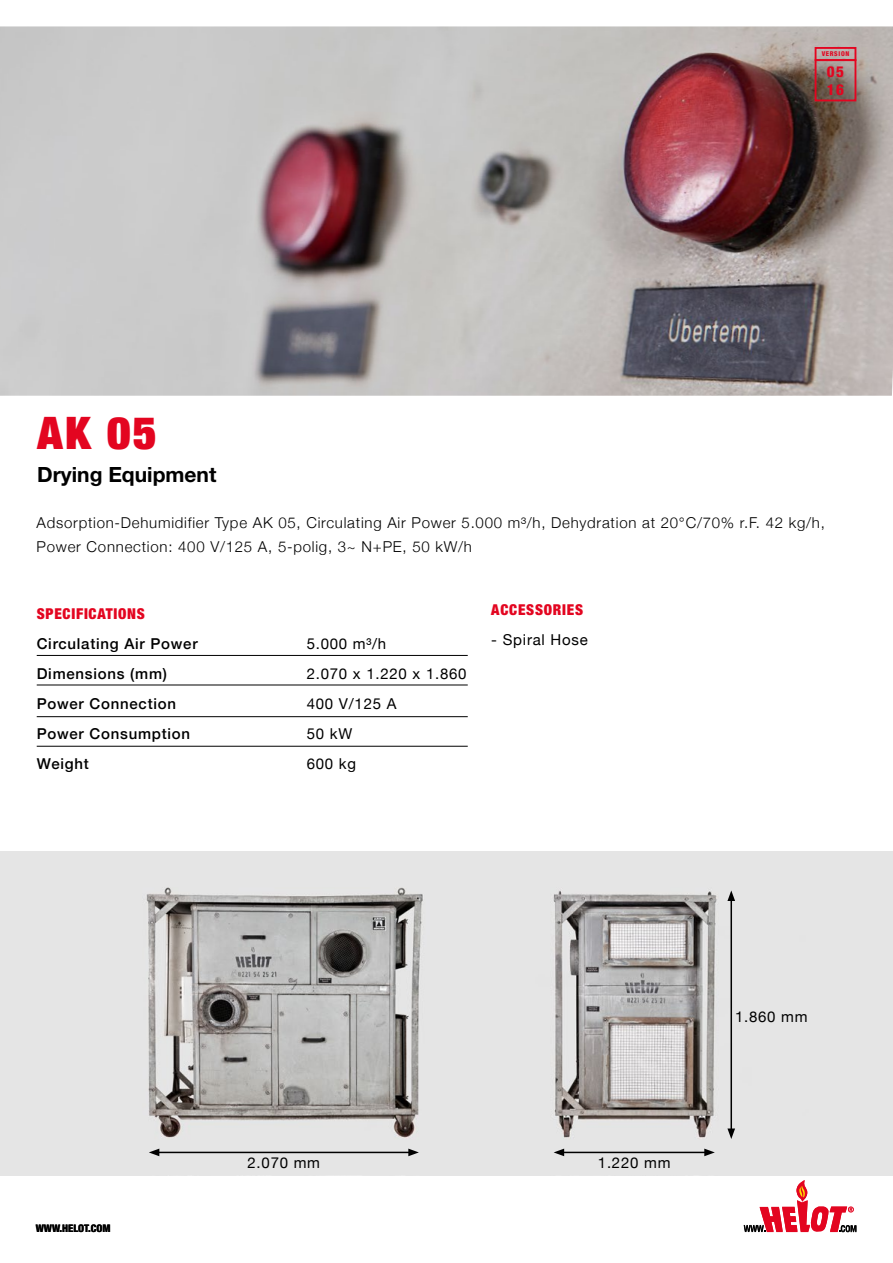
<style>
.page{position:relative;width:893px;height:1263px;background:#fff}
.page>*{position:absolute;margin:0;border:0;box-sizing:border-box;transform-origin:0 0}
.t1{font:900 condensed 45px "Helvetica Neue LT Std";color:#e30520}
.t2{font:700 21px "Helvetica Neue LT Std";color:#000}
.t3{font:800 condensed 15.15px/18px "Helvetica Neue LT Std";color:#e30520}
.t4{font:300 15px/24px "Helvetica Neue";letter-spacing:.05em;color:#000}
.t5{font:15px "Helvetica Neue";letter-spacing:.05em;color:#000}
.t6{font:500 15px "Helvetica Neue";letter-spacing:.05em;color:#000}
.t7{font:900 condensed 15px "Helvetica Neue LT Std";letter-spacing:.05em;color:#e30520}
.t8{font:800 condensed 10.5px "Helvetica Neue LT Std";color:#000}
.t9{font:800 condensed 6.6px "Helvetica Neue LT Std";letter-spacing:.1em;color:#e30520}
</style>
<div class="page">
<img style="left:0;top:26px;width:893px;height:370px">
<img style="left:0;top:851px;width:893px;height:325px">
<hr style="left:157px;top:1152px;width:254px;height:1px;background:#000">
<svg style="left:149px;top:1148px;width:10px;height:8px"></svg>
<svg style="left:408px;top:1148px;width:11px;height:8px"></svg>
<hr style="left:562px;top:1152px;width:145px;height:1px;background:#000">
<svg style="left:554px;top:1148px;width:10px;height:8px"></svg>
<svg style="left:704px;top:1148px;width:11px;height:8px"></svg>
<hr style="left:730px;top:899px;width:2px;height:232px;background:#000">
<svg style="left:727px;top:1128px;width:8px;height:11px"></svg>
<svg style="left:727px;top:890px;width:8px;height:11px"></svg>
<hr style="left:37px;top:655px;width:431px;height:1px;background:#000">
<hr style="left:37px;top:685px;width:431px;height:1px;background:#000">
<hr style="left:37px;top:716px;width:431px;height:1px;background:#000">
<hr style="left:37px;top:746px;width:431px;height:1px;background:#000">
<svg style="left:744px;top:1180px;width:112px;height:53px"></svg>
<div style="left:815px;top:47px;width:41px;height:14px;border:2px solid #e30520"></div>
<div style="left:815px;top:59px;width:41px;height:42px;border:2px solid #e30520"></div>
<h1 class="t1" style="left:37px;top:404px;width:121px">AK 05</h1>
<h2 class="t2" style="left:37px;top:462px;width:181px">Drying Equipment</h2>
<p class="t9" style="left:822px;top:50px;width:29px">VERSION</p>
<p class="t3" style="left:827px;top:62px;width:19px">05<br>16</p>
<p class="t4" style="left:37px;top:510px;width:790px">Adsorption-Dehumidifier Type AK 05, Circulating Air Power 5.000 m³/h, Dehydration at 20°C/70% r.F. 42 kg/h,<br>Power Connection: 400 V/125 A, 5-polig, 3~ N+PE, 50 kW/h</p>
<p class="t7" style="left:37px;top:604px;width:110px">SPECIFICATIONS</p>
<p class="t6" style="left:37px;top:632px;width:162px">Circulating Air Power</p>
<p class="t5" style="left:307px;top:633px;width:81px">5.000 m³/h</p>
<p class="t6" style="left:37px;top:662px;width:132px">Dimensions (mm)</p>
<p class="t5" style="left:307px;top:663px;width:161px">2.070 x 1.220 x 1.860</p>
<p class="t6" style="left:37px;top:692px;width:141px">Power Connection</p>
<p class="t5" style="left:307px;top:693px;width:91px">400 V/125 A</p>
<p class="t6" style="left:37px;top:722px;width:155px">Power Consumption</p>
<p class="t5" style="left:307px;top:723px;width:47px">50 kW</p>
<p class="t6" style="left:37px;top:752px;width:54px">Weight</p>
<p class="t5" style="left:307px;top:753px;width:51px">600 kg</p>
<p class="t7" style="left:491px;top:601px;width:93px">ACCESSORIES</p>
<p class="t5" style="left:491px;top:629px;width:98px">- Spiral Hose</p>
<p class="t8" style="left:36px;top:1222px;width:76px">WWW.HELOT.COM</p>
<p class="t5" style="left:248px;top:1151px;width:74px">2.070 mm</p>
<p class="t5" style="left:598px;top:1151px;width:74px">1.220 mm</p>
<p class="t5" style="left:735px;top:1006px;width:74px">1.860 mm</p>
</div>
